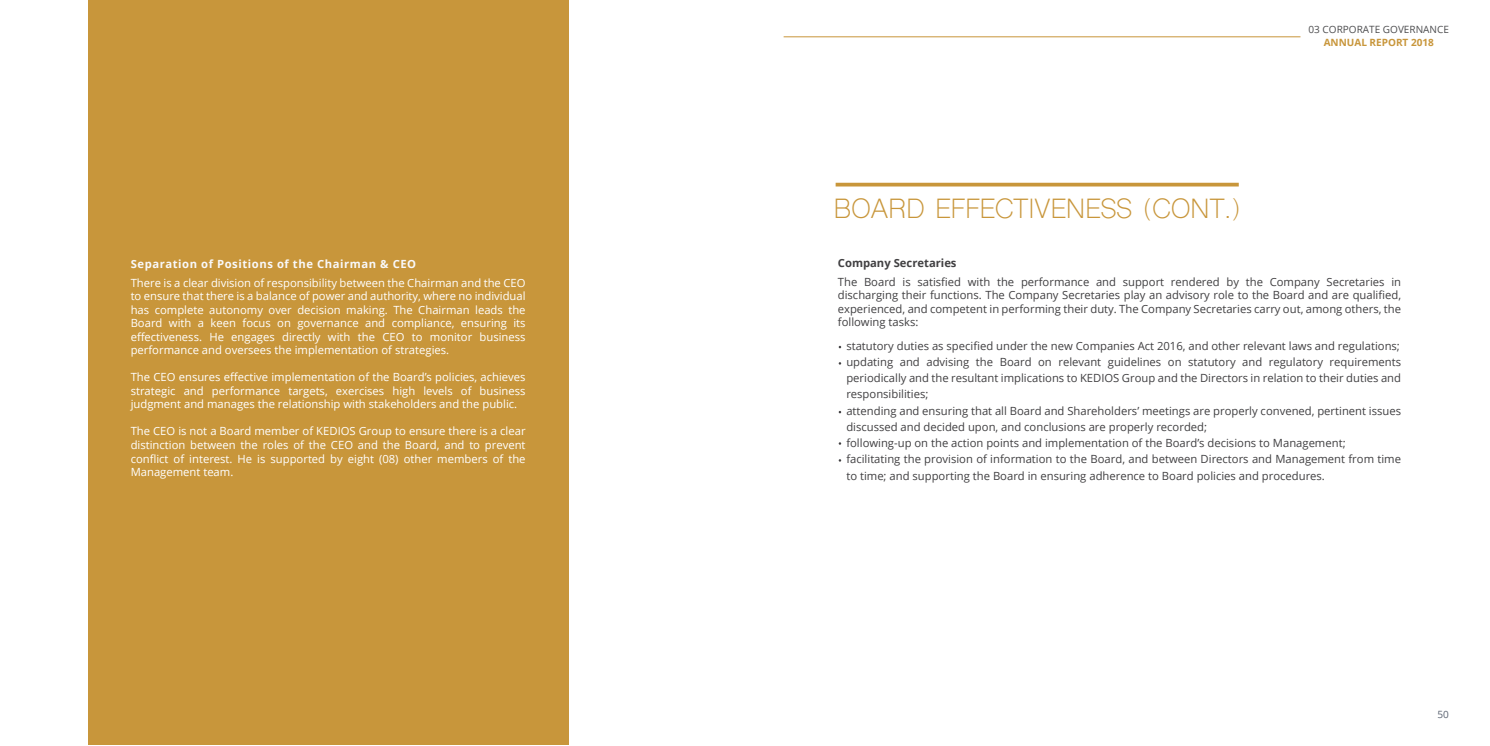
<style>
.page{position:relative;width:1490px;height:746px;background:#fff}
.page>*{position:absolute;margin:0;border:0;box-sizing:border-box;transform-origin:0 0}
.t1{font:26.25px "Shree Dev 0714";letter-spacing:.01em;color:#c8963b}
.t2{font:11.25px/16.2px "Open Sans";color:#414042;text-align:justify}
.t3{font:11.25px/13.5px "Open Sans";color:#fff;text-align:justify}
.t4{font:700 11.25px "Open Sans";letter-spacing:.05em;color:#f9f9fa}
.t5{font:700 11.25px "Open Sans";color:#414042}
.t6{font:10px "Open Sans";color:#4d4d4f}
.t7{font:700 10px "Open Sans";color:#c8963b}
.t8{font:10px "Open Sans";color:#5b6371}
</style>
<div class="page">
<div style="left:88px;top:0;width:480px;height:744px;background:#c8963b"></div>
<hr style="left:783px;top:36px;width:517px;height:1px;background:#c8963b">
<hr style="left:835px;top:183px;width:403px;height:3px;background:#c8963b">
<p class="t4" style="left:131px;top:256px;width:287px">Separation of Positions of the Chairman &amp; CEO</p>
<p class="t3" style="left:131px;top:275px;width:396px">There is a clear division of responsibility between the Chairman and the CEO to ensure that there is a balance of power and authority, where no individual has complete autonomy over decision making. The Chairman leads the Board with a keen focus on governance and compliance, ensuring its effectiveness. He engages directly with the CEO to monitor business performance and oversees the implementation of strategies.</p>
<p class="t3" style="left:131px;top:370px;width:396px">The CEO ensures effective implementation of the Board’s policies, achieves strategic and performance targets, exercises high levels of business judgment and manages the relationship with stakeholders and the public.</p>
<p class="t3" style="left:131px;top:424px;width:396px">The CEO is not a Board member of KEDIOS Group to ensure there is a clear distinction between the roles of the CEO and the Board, and to prevent conflict of interest. He is supported by eight (08) other members of the Management team.</p>
<h1 class="t1" style="left:833px;top:192px;width:408px">BOARD EFFECTIVENESS (CONT.)</h1>
<p class="t6" style="left:1308px;top:23px;width:142px">03 CORPORATE GOVERNANCE</p>
<p class="t7" style="left:1323px;top:35px;width:112px">ANNUAL REPORT 2018</p>
<p class="t5" style="left:837px;top:254px;width:120px">Company Secretaries</p>
<p class="t2" style="left:837px;top:274px;width:564px;line-height:13.5px">The Board is satisfied with the performance and support rendered by the Company Secretaries in discharging their functions. The Company Secretaries play an advisory role to the Board and are qualified, experienced, and competent in performing their duty. The Company Secretaries carry out, among others, the following tasks:</p>
<p class="t2" style="left:846px;top:337px;width:556px;text-align:left">statutory duties as specified under the new Companies Act 2016, and other relevant laws and regulations; updating and advising the Board on relevant guidelines on statutory and regulatory requirements periodically and the resultant implications to KEDIOS Group and the Directors in relation to their duties and responsibilities;<br>attending and ensuring that all Board and Shareholders’ meetings are properly convened, pertinent issues discussed and decided upon, and conclusions are properly recorded;<br>following-up on the action points and implementation of the Board’s decisions to Management; facilitating the provision of information to the Board, and between Directors and Management from time to time; and supporting the Board in ensuring adherence to Board policies and procedures.</p>
<p class="t8" style="left:1437px;top:707px;width:13px">50</p>
</div>
